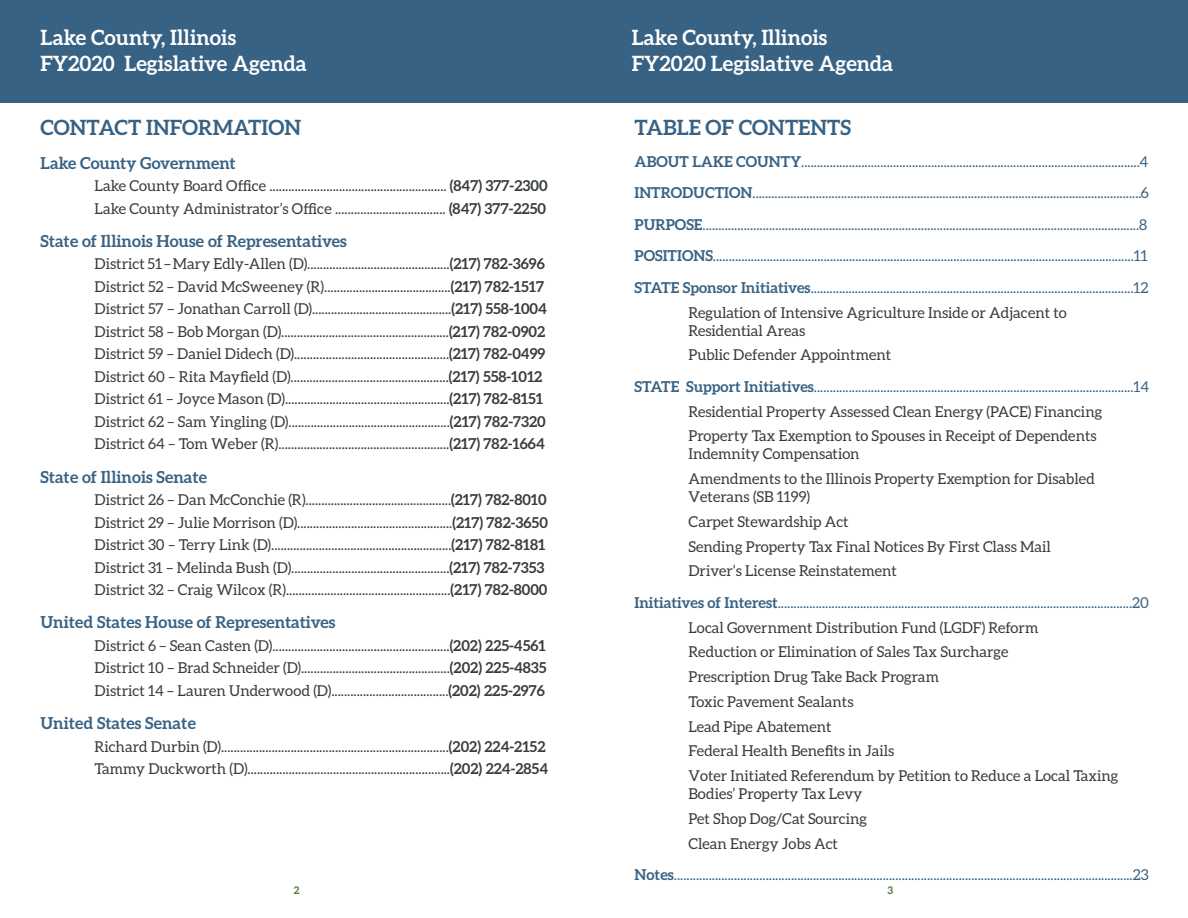
<style>
.page{position:relative;width:1188px;height:918px;background:#fff}
.page>*{position:absolute;margin:0;border:0;box-sizing:border-box;transform-origin:0 0}
.t1{font:700 21px "Aleo";color:#fff}
.t2{font:700 21px "Aleo";color:#386284}
.t3{font:700 16.5px "Aleo";color:#386284}
.t4{font:15px/18px "Aleo";color:#373c3c}
.t5{font:15px "Aleo";color:#386284}
.t6{font:700 10.5px "Aleo";color:#4d7536}
.s1{font-weight:700}
</style>
<div class="page">
<div style="left:594px;top:0;width:594px;height:103px;background:#386284"></div>
<div style="left:0;top:0;width:594px;height:103px;background:#386284"></div>
<p class="t1" style="left:40px;top:26px;width:197px">Lake County, Illinois</p>
<p class="t1" style="left:40px;top:51px;width:268px">FY2020 Legislative Agenda</p>
<p class="t2" style="left:40px;top:116px;width:262px">CONTACT INFORMATION</p>
<p class="t3" style="left:40px;top:153px;width:197px">Lake County Government</p>
<p class="t4" style="left:94px;top:177px;width:455px">Lake County Board Office ........................................................ <span class="s1">(847) 377-2300</span></p>
<p class="t4" style="left:94px;top:199px;width:453px">Lake County Administrator’s Office ................................... <span class="s1">(847) 377-2250</span></p>
<p class="t3" style="left:40px;top:231px;width:308px">State of Illinois House of Representatives</p>
<p class="t4" style="left:94px;top:255px;width:452px">District 51 – Mary Edly-Allen (D).............................................<span class="s1">(217) 782-3696</span></p>
<p class="t4" style="left:94px;top:277px;width:451px">District 52 – David McSweeney (R)........................................<span class="s1">(217) 782-1517</span></p>
<p class="t4" style="left:94px;top:300px;width:454px">District 57 – Jonathan Carroll (D)............................................<span class="s1">(217) 558-1004</span></p>
<p class="t4" style="left:94px;top:322px;width:452px">District 58 – Bob Morgan (D).....................................................<span class="s1">(217) 782-0902</span></p>
<p class="t4" style="left:94px;top:345px;width:452px">District 59 – Daniel Didech (D).................................................<span class="s1">(217) 782-0499</span></p>
<p class="t4" style="left:94px;top:367px;width:449px">District 60 – Rita Mayfield (D)..................................................<span class="s1">(217) 558-1012</span></p>
<p class="t4" style="left:94px;top:390px;width:450px">District 61 – Joyce Mason (D)....................................................<span class="s1">(217) 782-8151</span></p>
<p class="t4" style="left:94px;top:412px;width:453px">District 62 – Sam Yingling (D)...................................................<span class="s1">(217) 782-7320</span></p>
<p class="t4" style="left:94px;top:435px;width:452px">District 64 – Tom Weber (R)......................................................<span class="s1">(217) 782-1664</span></p>
<p class="t3" style="left:40px;top:467px;width:168px">State of Illinois Senate</p>
<p class="t4" style="left:94px;top:491px;width:454px">District 26 – Dan McConchie (R)..............................................<span class="s1">(217) 782-8010</span></p>
<p class="t4" style="left:94px;top:513px;width:455px">District 29 – Julie Morrison (D).................................................<span class="s1">(217) 782-3650</span></p>
<p class="t4" style="left:94px;top:536px;width:452px">District 30 – Terry Link (D).........................................................<span class="s1">(217) 782-8181</span></p>
<p class="t4" style="left:94px;top:558px;width:451px">District 31 – Melinda Bush (D)..................................................<span class="s1">(217) 782-7353</span></p>
<p class="t4" style="left:94px;top:581px;width:454px">District 32 – Craig Wilcox (R)....................................................<span class="s1">(217) 782-8000</span></p>
<p class="t3" style="left:40px;top:613px;width:296px">United States House of Representatives</p>
<p class="t4" style="left:94px;top:636px;width:453px">District 6 – Sean Casten (D)........................................................<span class="s1">(202) 225-4561</span></p>
<p class="t4" style="left:94px;top:659px;width:454px">District 10 – Brad Schneider (D)...............................................<span class="s1">(202) 225-4835</span></p>
<p class="t4" style="left:94px;top:681px;width:452px">District 14 – Lauren Underwood (D).....................................<span class="s1">(202) 225-2976</span></p>
<p class="t3" style="left:40px;top:714px;width:157px">United States Senate</p>
<p class="t4" style="left:94px;top:737px;width:452px">Richard Durbin (D)........................................................................<span class="s1">(202) 224-2152</span></p>
<p class="t4" style="left:94px;top:760px;width:455px">Tammy Duckworth (D)................................................................<span class="s1">(202) 224-2854</span></p>
<p class="t1" style="left:632px;top:26px;width:197px">Lake County, Illinois</p>
<p class="t1" style="left:632px;top:51px;width:263px">FY2020 Legislative Agenda</p>
<p class="t2" style="left:634px;top:116px;width:218px">TABLE OF CONTENTS</p>
<p class="t5" style="left:634px;top:153px;width:515px"><span class="s1">ABOUT LAKE COUNTY</span>...........................................................................................................4</p>
<p class="t5" style="left:635px;top:184px;width:516px"><span class="s1">INTRODUCTION</span>...........................................................................................................................6</p>
<p class="t5" style="left:635px;top:216px;width:514px"><span class="s1">PURPOSE</span>..........................................................................................................................................8</p>
<p class="t5" style="left:635px;top:247px;width:515px"><span class="s1">POSITIONS</span>.....................................................................................................................................11</p>
<p class="t5" style="left:635px;top:279px;width:515px"><span class="s1">STATE Sponsor Initiatives</span>......................................................................................................12</p>
<p class="t4" style="left:689px;top:303px;width:380px">Regulation of Intensive Agriculture Inside or Adjacent to<br>Residential Areas</p>
<p class="t4" style="left:689px;top:346px;width:204px">Public Defender Appointment</p>
<p class="t5" style="left:635px;top:378px;width:516px"><span class="s1">STATE Support Initiatives</span>.....................................................................................................14</p>
<p class="t4" style="left:689px;top:402px;width:415px">Residential Property Assessed Clean Energy (PACE) Financing</p>
<p class="t4" style="left:689px;top:427px;width:410px">Property Tax Exemption to Spouses in Receipt of Dependents<br>Indemnity Compensation</p>
<p class="t4" style="left:689px;top:469px;width:408px">Amendments to the Illinois Property Exemption for Disabled<br>Veterans (SB 1199)</p>
<p class="t4" style="left:689px;top:512px;width:162px">Carpet Stewardship Act</p>
<p class="t4" style="left:689px;top:537px;width:364px">Sending Property Tax Final Notices By First Class Mail</p>
<p class="t4" style="left:689px;top:562px;width:210px">Driver’s License Reinstatement</p>
<p class="t5" style="left:635px;top:594px;width:516px"><span class="s1">Initiatives of Interest</span>................................................................................................................20</p>
<p class="t4" style="left:689px;top:618px;width:351px">Local Government Distribution Fund (LGDF) Reform</p>
<p class="t4" style="left:689px;top:643px;width:322px">Reduction or Elimination of Sales Tax Surcharge</p>
<p class="t4" style="left:689px;top:667px;width:252px">Prescription Drug Take Back Program</p>
<p class="t4" style="left:689px;top:692px;width:167px">Toxic Pavement Sealants</p>
<p class="t4" style="left:689px;top:717px;width:145px">Lead Pipe Abatement</p>
<p class="t4" style="left:689px;top:742px;width:207px">Federal Health Benefits in Jails</p>
<p class="t4" style="left:689px;top:766px;width:432px">Voter Initiated Referendum by Petition to Reduce a Local Taxing<br>Bodies’ Property Tax Levy</p>
<p class="t4" style="left:689px;top:809px;width:180px">Pet Shop Dog/Cat Sourcing</p>
<p class="t4" style="left:689px;top:834px;width:151px">Clean Energy Jobs Act</p>
<p class="t5" style="left:635px;top:866px;width:516px"><span class="s1">Notes</span>.................................................................................................................................................23</p>
<p class="t6" style="left:294px;top:884px;width:7px">2</p>
<p class="t6" style="left:887px;top:884px;width:7px">3</p>
</div>
